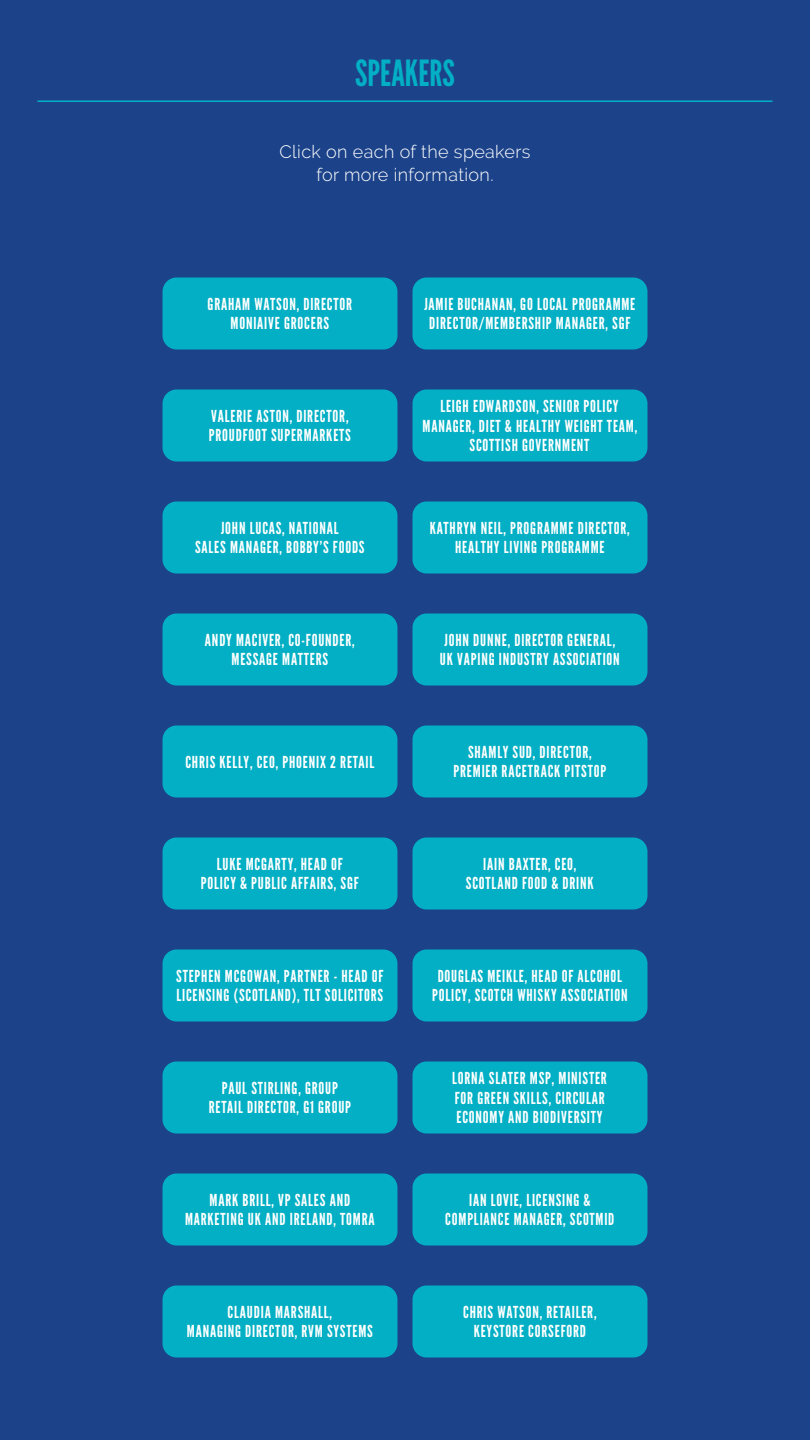
<style>
.page{position:relative;width:810px;height:1440px;background:#1c438a}
.page>*{position:absolute;margin:0;border:0;box-sizing:border-box;transform-origin:0 0}
.t1{font:36px "League Gothic";color:#02afc4}
.t2{font:300 18px/24px "Raleway";letter-spacing:.02em;color:#fff;text-align:center}
.t3{font:16.5px/19.8px "League Gothic";letter-spacing:.05em;color:#fff;text-align:center}
</style>
<div class="page">
<div style="left:163px;top:278px;width:234px;height:72px;background:#02afc4;border-radius:14px"></div>
<div style="left:412px;top:278px;width:235px;height:72px;background:#02afc4;border-radius:14px"></div>
<div style="left:163px;top:389px;width:234px;height:72px;background:#02afc4;border-radius:14px"></div>
<div style="left:412px;top:389px;width:235px;height:72px;background:#02afc4;border-radius:14px"></div>
<div style="left:163px;top:502px;width:234px;height:72px;background:#02afc4;border-radius:14px"></div>
<div style="left:412px;top:502px;width:235px;height:72px;background:#02afc4;border-radius:14px"></div>
<div style="left:163px;top:614px;width:234px;height:72px;background:#02afc4;border-radius:14px"></div>
<div style="left:412px;top:614px;width:235px;height:72px;background:#02afc4;border-radius:14px"></div>
<div style="left:163px;top:725px;width:234px;height:72px;background:#02afc4;border-radius:14px"></div>
<div style="left:412px;top:725px;width:235px;height:72px;background:#02afc4;border-radius:14px"></div>
<div style="left:163px;top:837px;width:234px;height:72px;background:#02afc4;border-radius:14px"></div>
<div style="left:412px;top:837px;width:235px;height:72px;background:#02afc4;border-radius:14px"></div>
<div style="left:163px;top:950px;width:234px;height:72px;background:#02afc4;border-radius:14px"></div>
<div style="left:412px;top:950px;width:235px;height:72px;background:#02afc4;border-radius:14px"></div>
<div style="left:163px;top:1061px;width:234px;height:72px;background:#02afc4;border-radius:14px"></div>
<div style="left:412px;top:1061px;width:235px;height:72px;background:#02afc4;border-radius:14px"></div>
<div style="left:163px;top:1173px;width:234px;height:72px;background:#02afc4;border-radius:14px"></div>
<div style="left:412px;top:1173px;width:235px;height:72px;background:#02afc4;border-radius:14px"></div>
<div style="left:163px;top:1286px;width:234px;height:72px;background:#02afc4;border-radius:14px"></div>
<div style="left:412px;top:1286px;width:235px;height:72px;background:#02afc4;border-radius:14px"></div>
<hr style="left:38px;top:100px;width:734px;height:2px;background:#02afc4">
<h1 class="t1" style="left:355px;top:51px;width:101px">SPEAKERS</h1>
<p class="t2" style="left:279px;top:139px;width:253px">Click on each of the speakers for more information.</p>
<p class="t3" style="left:208px;top:294px;width:146px">GRAHAM WATSON, DIRECTOR<br>MONIAIVE GROCERS</p>
<p class="t3" style="left:424px;top:294px;width:212px;text-align:left">JAMIE BUCHANAN, GO LOCAL PROGRAMME<br>DIRECTOR/MEMBERSHIP MANAGER, SGF</p>
<p class="t3" style="left:209px;top:406px;width:144px;text-align:left">VALERIE ASTON, DIRECTOR,<br>PROUDFOOT SUPERMARKETS</p>
<p class="t3" style="left:423px;top:396px;width:216px">LEIGH EDWARDSON, SENIOR POLICY<br>MANAGER, DIET &amp; HEALTHY WEIGHT TEAM,<br>SCOTTISH GOVERNMENT</p>
<p class="t3" style="left:195px;top:518px;width:171px">JOHN LUCAS, NATIONAL<br>SALES MANAGER, BOBBY’S FOODS</p>
<p class="t3" style="left:430px;top:518px;width:201px">KATHRYN NEIL, PROGRAMME DIRECTOR,<br>HEALTHY LIVING PROGRAMME</p>
<p class="t3" style="left:205px;top:630px;width:151px">ANDY MACIVER, CO-FOUNDER,<br>MESSAGE MATTERS</p>
<p class="t3" style="left:440px;top:630px;width:181px;text-align:left">JOHN DUNNE, DIRECTOR GENERAL,<br>UK VAPING INDUSTRY ASSOCIATION</p>
<p class="t3" style="left:185px;top:752px;width:190px">CHRIS KELLY, CEO, PHOENIX 2 RETAIL</p>
<p class="t3" style="left:454px;top:742px;width:154px">SHAMLY SUD, DIRECTOR,<br>PREMIER RACETRACK PITSTOP</p>
<p class="t3" style="left:201px;top:854px;width:159px">LUKE MCGARTY, HEAD OF<br>POLICY &amp; PUBLIC AFFAIRS, SGF</p>
<p class="t3" style="left:466px;top:854px;width:129px">IAIN BAXTER, CEO,<br>SCOTLAND FOOD &amp; DRINK</p>
<p class="t3" style="left:176px;top:966px;width:209px;text-align:left">STEPHEN MCGOWAN, PARTNER - HEAD OF<br>LICENSING (SCOTLAND), TLT SOLICITORS</p>
<p class="t3" style="left:432px;top:966px;width:197px">DOUGLAS MEIKLE, HEAD OF ALCOHOL<br>POLICY, SCOTCH WHISKY ASSOCIATION</p>
<p class="t3" style="left:209px;top:1078px;width:144px">PAUL STIRLING, GROUP<br>RETAIL DIRECTOR, G1 GROUP</p>
<p class="t3" style="left:452px;top:1068px;width:156px;text-align:left">LORNA SLATER MSP, MINISTER<br>FOR GREEN SKILLS, CIRCULAR<br>ECONOMY AND BIODIVERSITY</p>
<p class="t3" style="left:185px;top:1190px;width:191px">MARK BRILL, VP SALES AND<br>MARKETING UK AND IRELAND, TOMRA</p>
<p class="t3" style="left:445px;top:1190px;width:171px">IAN LOVIE, LICENSING &amp;<br>COMPLIANCE MANAGER, SCOTMID</p>
<p class="t3" style="left:187px;top:1302px;width:187px">CLAUDIA MARSHALL,<br>MANAGING DIRECTOR, RVM SYSTEMS</p>
<p class="t3" style="left:463px;top:1302px;width:135px">CHRIS WATSON, RETAILER,<br>KEYSTORE CORSEFORD</p>
</div>
